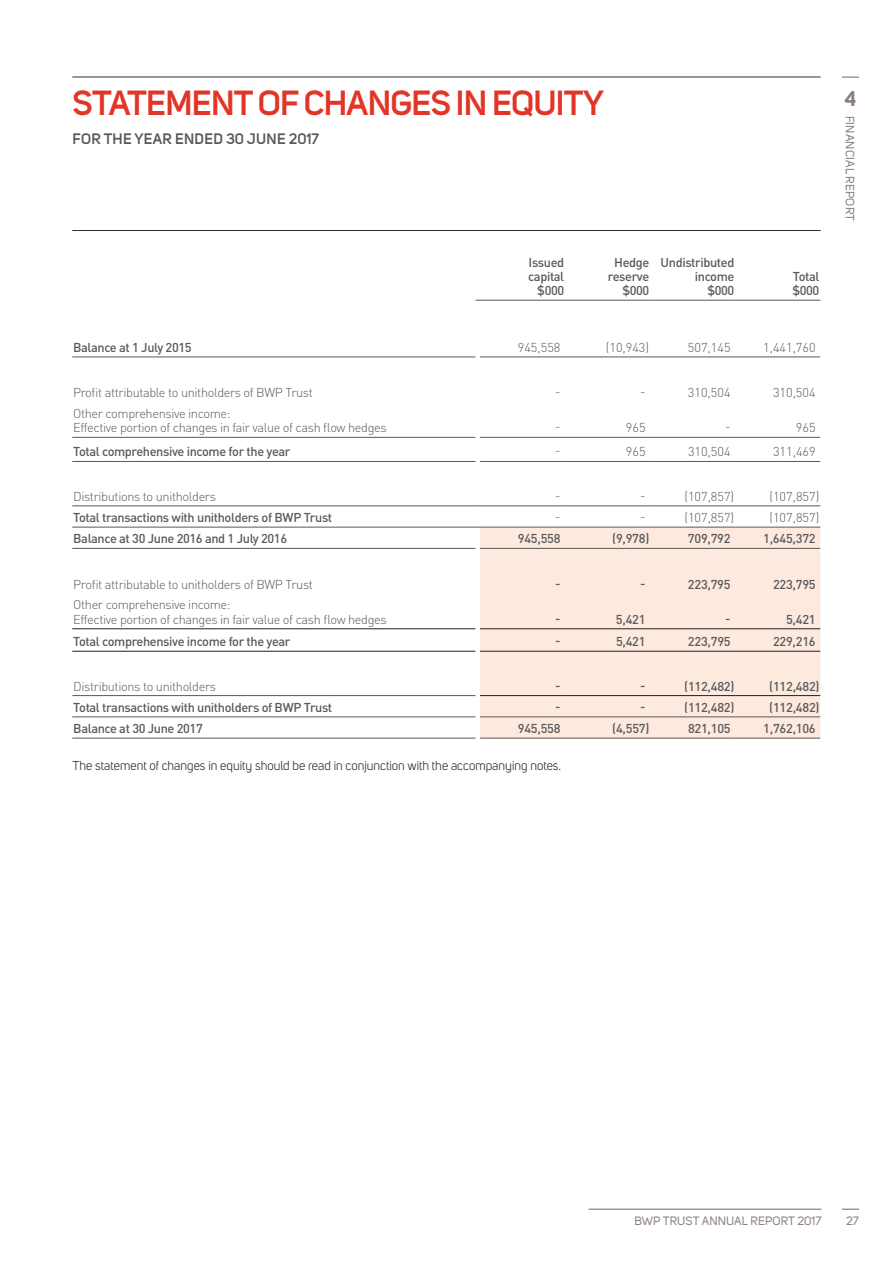
<style>
.page{position:relative;width:893px;height:1263px;background:#fff}
.page>*{position:absolute;margin:0;border:0;box-sizing:border-box;transform-origin:0 0}
.t1{font:600 34.5px "Uni Sans";letter-spacing:-.02em;color:#e23527}
.t2{font:700 21px "Uni Sans";color:#8a7e83}
.t3{font:600 15px "Uni Sans";letter-spacing:.02em;color:#58595b}
.t4{font:500 12.75px/14.2px "DINOT";letter-spacing:-.03em;color:#58595b;text-align:right}
.t5{font:300 12.75px/14.2px "DINOT";letter-spacing:-.03em;color:#58595b}
.t6{font:12.75px "Uni Sans";color:#231f20}
.t7{font:12px "Uni Sans";letter-spacing:.015em;color:#8a7e83}
</style>
<div class="page">
<svg style="left:72px;top:299px;width:748px;height:439px"></svg>
<div style="left:480px;top:528px;width:340px;height:210px;background:#fee9de"></div>
<hr style="left:480px;top:738px;width:85px;height:1px;background:#58595b">
<hr style="left:565px;top:738px;width:85px;height:1px;background:#58595b">
<hr style="left:650px;top:738px;width:85px;height:1px;background:#58595b">
<hr style="left:735px;top:738px;width:85px;height:1px;background:#58595b">
<hr style="left:735px;top:717px;width:85px;height:1px;background:#58595b">
<hr style="left:480px;top:717px;width:85px;height:1px;background:#58595b">
<hr style="left:565px;top:717px;width:85px;height:1px;background:#58595b">
<hr style="left:72px;top:628px;width:403px;height:1px;background:#231f20">
<hr style="left:72px;top:651px;width:403px;height:1px;background:#231f20">
<hr style="left:650px;top:717px;width:85px;height:1px;background:#58595b">
<hr style="left:480px;top:628px;width:85px;height:1px;background:#231f20">
<hr style="left:565px;top:628px;width:85px;height:1px;background:#231f20">
<hr style="left:650px;top:628px;width:85px;height:1px;background:#231f20">
<hr style="left:735px;top:628px;width:85px;height:1px;background:#231f20">
<hr style="left:480px;top:651px;width:85px;height:1px;background:#231f20">
<hr style="left:565px;top:651px;width:85px;height:1px;background:#231f20">
<hr style="left:650px;top:651px;width:85px;height:1px;background:#231f20">
<hr style="left:735px;top:651px;width:85px;height:1px;background:#231f20">
<hr style="left:480px;top:695px;width:85px;height:1px;background:#231f20">
<hr style="left:565px;top:695px;width:85px;height:1px;background:#231f20">
<hr style="left:650px;top:695px;width:85px;height:1px;background:#231f20">
<hr style="left:735px;top:695px;width:85px;height:1px;background:#231f20">
<hr style="left:480px;top:300px;width:85px;height:1px;background:#58595b">
<hr style="left:565px;top:300px;width:85px;height:1px;background:#58595b">
<hr style="left:650px;top:300px;width:85px;height:1px;background:#58595b">
<hr style="left:735px;top:300px;width:85px;height:1px;background:#58595b">
<hr style="left:72px;top:738px;width:403px;height:1px;background:#58595b">
<hr style="left:72px;top:357px;width:403px;height:1px;background:#58595b">
<hr style="left:480px;top:357px;width:85px;height:1px;background:#58595b">
<hr style="left:565px;top:357px;width:85px;height:1px;background:#58595b">
<hr style="left:650px;top:357px;width:85px;height:1px;background:#58595b">
<hr style="left:735px;top:357px;width:85px;height:1px;background:#58595b">
<hr style="left:72px;top:695px;width:403px;height:1px;background:#58595b">
<hr style="left:72px;top:717px;width:403px;height:1px;background:#58595b">
<hr style="left:72px;top:548px;width:403px;height:1px;background:#58595b">
<hr style="left:72px;top:437px;width:403px;height:1px;background:#58595b">
<hr style="left:480px;top:437px;width:85px;height:1px;background:#58595b">
<hr style="left:565px;top:437px;width:85px;height:1px;background:#58595b">
<hr style="left:650px;top:437px;width:85px;height:1px;background:#58595b">
<hr style="left:735px;top:437px;width:85px;height:1px;background:#58595b">
<hr style="left:72px;top:461px;width:403px;height:1px;background:#58595b">
<hr style="left:480px;top:461px;width:85px;height:1px;background:#58595b">
<hr style="left:565px;top:461px;width:85px;height:1px;background:#58595b">
<hr style="left:650px;top:461px;width:85px;height:1px;background:#58595b">
<hr style="left:735px;top:461px;width:85px;height:1px;background:#58595b">
<hr style="left:72px;top:506px;width:403px;height:1px;background:#58595b">
<hr style="left:480px;top:506px;width:85px;height:1px;background:#58595b">
<hr style="left:565px;top:506px;width:85px;height:1px;background:#58595b">
<hr style="left:650px;top:506px;width:85px;height:1px;background:#58595b">
<hr style="left:735px;top:506px;width:85px;height:1px;background:#58595b">
<hr style="left:72px;top:527px;width:403px;height:1px;background:#58595b">
<hr style="left:480px;top:527px;width:85px;height:1px;background:#58595b">
<hr style="left:565px;top:527px;width:85px;height:1px;background:#58595b">
<hr style="left:650px;top:527px;width:85px;height:1px;background:#58595b">
<hr style="left:735px;top:527px;width:85px;height:1px;background:#58595b">
<hr style="left:480px;top:548px;width:85px;height:1px;background:#58595b">
<hr style="left:565px;top:548px;width:85px;height:1px;background:#58595b">
<hr style="left:650px;top:548px;width:85px;height:1px;background:#58595b">
<hr style="left:735px;top:548px;width:85px;height:1px;background:#58595b">
<hr style="left:588px;top:1208px;width:233px;height:2px;background:#8a7e83">
<svg style="left:842px;top:1208px;width:17px;height:2px"></svg>
<hr style="left:72px;top:77px;width:749px;height:1px;background:#3b2a31">
<svg style="left:842px;top:77px;width:17px;height:1px"></svg>
<hr style="left:72px;top:230px;width:749px;height:1px;background:#3b2a31">
<h1 class="t1" style="left:73px;top:78px;width:533px">STATEMENT OF CHANGES IN EQUITY</h1>
<p class="t3" style="left:72px;top:127px;width:248px">FOR THE YEAR ENDED 30 JUNE 2017</p>
<p class="t4" style="left:528px;top:254px;width:38px">Issued capital $000</p>
<p class="t4" style="left:608px;top:254px;width:43px">Hedge reserve $000</p>
<p class="t4" style="left:661px;top:254px;width:75px">Undistributed income<br>$000</p>
<p class="t4" style="left:792px;top:269px;width:28px;text-align:left">Total $000</p>
<p class="t4" style="left:73px;top:340px;width:120px">Balance at 1 July 2015</p>
<p class="t5" style="left:518px;top:340px;width:44px">945,558</p>
<p class="t5" style="left:606px;top:340px;width:45px">(10,943)</p>
<p class="t5" style="left:688px;top:340px;width:44px">507,145</p>
<p class="t5" style="left:763px;top:340px;width:54px">1,441,760</p>
<p class="t5" style="left:73px;top:385px;width:241px">Profit attributable to unitholders of BWP Trust</p>
<p class="t5" style="left:555px;top:385px;width:7px">-</p>
<p class="t5" style="left:640px;top:385px;width:7px">-</p>
<p class="t5" style="left:688px;top:385px;width:44px">310,504</p>
<p class="t5" style="left:773px;top:385px;width:44px">310,504</p>
<p class="t5" style="left:73px;top:406px;width:315px">Other comprehensive income:<br>Effective portion of changes in fair value of cash flow hedges</p>
<p class="t5" style="left:555px;top:420px;width:7px">-</p>
<p class="t5" style="left:626px;top:420px;width:21px">965</p>
<p class="t5" style="left:725px;top:420px;width:7px">-</p>
<p class="t5" style="left:796px;top:420px;width:21px">965</p>
<p class="t4" style="left:73px;top:444px;width:219px">Total comprehensive income for the year</p>
<p class="t5" style="left:555px;top:444px;width:7px">-</p>
<p class="t5" style="left:626px;top:444px;width:21px">965</p>
<p class="t5" style="left:688px;top:444px;width:44px">310,504</p>
<p class="t5" style="left:773px;top:444px;width:44px">311,469</p>
<p class="t5" style="left:73px;top:488px;width:144px">Distributions to unitholders</p>
<p class="t5" style="left:555px;top:488px;width:7px">-</p>
<p class="t5" style="left:640px;top:488px;width:7px">-</p>
<p class="t5" style="left:684px;top:488px;width:51px">(107,857)</p>
<p class="t5" style="left:769px;top:488px;width:51px">(107,857)</p>
<p class="t4" style="left:73px;top:510px;width:260px">Total transactions with unitholders of BWP Trust</p>
<p class="t5" style="left:555px;top:510px;width:7px">-</p>
<p class="t5" style="left:640px;top:510px;width:7px">-</p>
<p class="t5" style="left:684px;top:510px;width:51px">(107,857)</p>
<p class="t5" style="left:769px;top:510px;width:51px">(107,857)</p>
<p class="t4" style="left:73px;top:531px;width:215px">Balance at 30 June 2016 and 1 July 2016</p>
<p class="t4" style="left:518px;top:531px;width:44px">945,558</p>
<p class="t4" style="left:612px;top:531px;width:39px">(9,978)</p>
<p class="t4" style="left:688px;top:531px;width:44px">709,792</p>
<p class="t4" style="left:763px;top:531px;width:54px">1,645,372</p>
<p class="t5" style="left:73px;top:577px;width:241px">Profit attributable to unitholders of BWP Trust</p>
<p class="t4" style="left:555px;top:577px;width:7px">-</p>
<p class="t4" style="left:640px;top:577px;width:7px">-</p>
<p class="t4" style="left:688px;top:577px;width:44px">223,795</p>
<p class="t4" style="left:773px;top:577px;width:44px">223,795</p>
<p class="t5" style="left:73px;top:597px;width:315px">Other comprehensive income:<br>Effective portion of changes in fair value of cash flow hedges</p>
<p class="t4" style="left:555px;top:611px;width:7px">-</p>
<p class="t4" style="left:616px;top:611px;width:31px">5,421</p>
<p class="t4" style="left:725px;top:611px;width:7px">-</p>
<p class="t4" style="left:786px;top:611px;width:31px">5,421</p>
<p class="t4" style="left:73px;top:634px;width:219px">Total comprehensive income for the year</p>
<p class="t4" style="left:555px;top:634px;width:7px">-</p>
<p class="t4" style="left:616px;top:634px;width:31px">5,421</p>
<p class="t4" style="left:688px;top:634px;width:44px">223,795</p>
<p class="t4" style="left:773px;top:634px;width:44px">229,216</p>
<p class="t5" style="left:73px;top:678px;width:144px">Distributions to unitholders</p>
<p class="t4" style="left:555px;top:678px;width:7px">-</p>
<p class="t4" style="left:640px;top:678px;width:7px">-</p>
<p class="t4" style="left:684px;top:678px;width:52px">(112,482)</p>
<p class="t4" style="left:769px;top:678px;width:52px">(112,482)</p>
<p class="t4" style="left:73px;top:699px;width:260px">Total transactions with unitholders of BWP Trust</p>
<p class="t4" style="left:555px;top:699px;width:7px">-</p>
<p class="t4" style="left:640px;top:699px;width:7px">-</p>
<p class="t4" style="left:684px;top:699px;width:52px">(112,482)</p>
<p class="t4" style="left:769px;top:699px;width:52px">(112,482)</p>
<p class="t4" style="left:73px;top:721px;width:131px">Balance at 30 June 2017</p>
<p class="t4" style="left:518px;top:721px;width:44px">945,558</p>
<p class="t4" style="left:612px;top:721px;width:39px">(4,557)</p>
<p class="t4" style="left:688px;top:721px;width:44px">821,105</p>
<p class="t4" style="left:763px;top:721px;width:54px">1,762,106</p>
<p class="t6" style="left:72px;top:758px;width:490px">The statement of changes in equity should be read in conjunction with the accompanying notes.</p>
<h2 class="t2" style="left:844px;top:86px;width:13px">4</h2>
<p class="t7" style="left:857px;top:116px;width:107px;rotate:90deg">FINANCIAL REPORT</p>
<p class="t7" style="left:634px;top:1213px;width:189px">BWP TRUST ANNUAL REPORT 2017</p>
<p class="t7" style="left:846px;top:1213px;width:14px">27</p>
</div>
